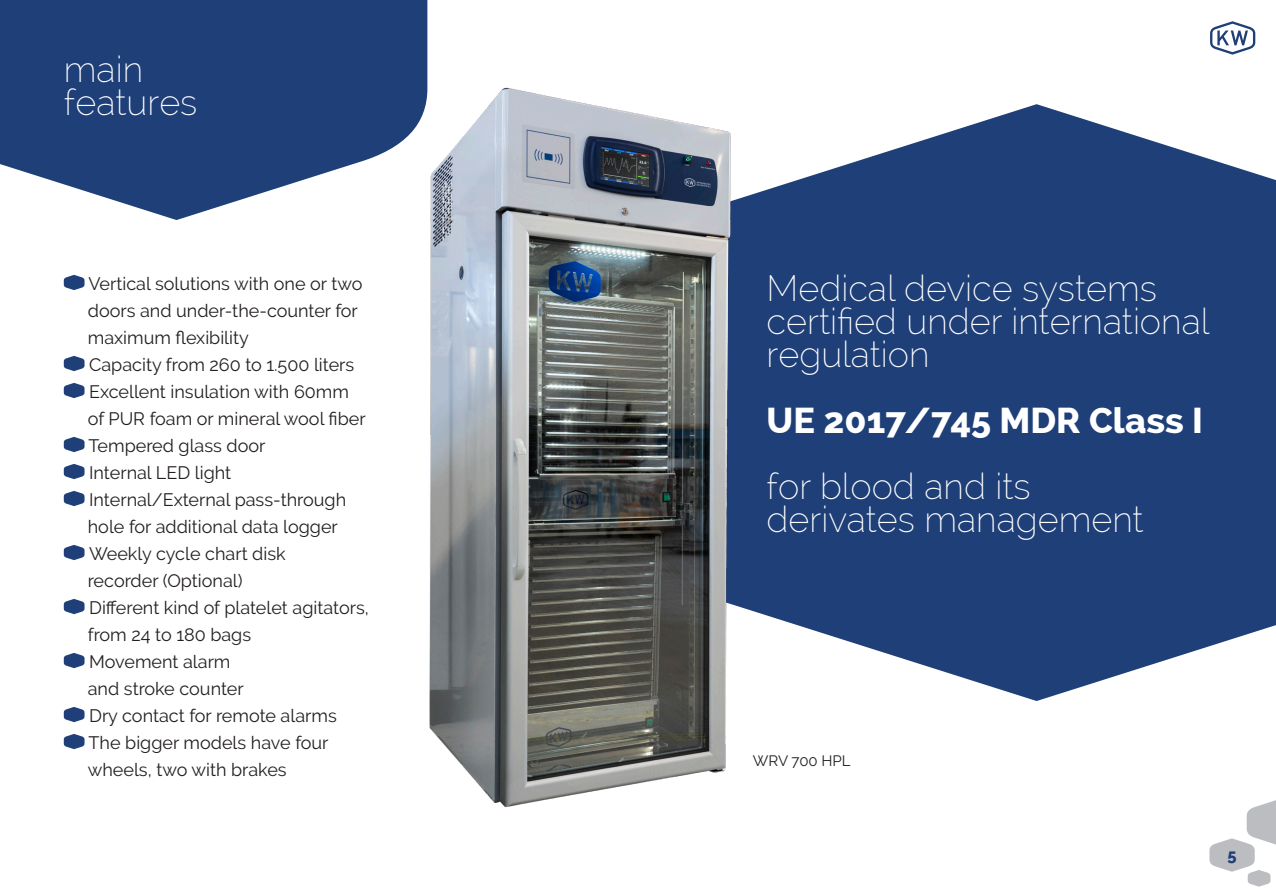
<style>
.page{position:relative;width:1276px;height:893px;background:#fff}
.page>*{position:absolute;margin:0;border:0;box-sizing:border-box;transform-origin:0 0}
.t1{font:200 36px "Raleway";color:#fff}
.t2{font:800 36px "Raleway";color:#fff}
.t3{font:18px/27px "Raleway";color:#231f20}
.t4{font:800 16.5px "Raleway";color:#1f3f78}
.t5{font:15px "Raleway";color:#231f20}
</style>
<div class="page">
<svg style="left:1210px;top:21px;width:45px;height:34px"></svg>
<div style="left:1209px;top:844px;width:45px;height:22px;background:#bcbdc0;border-radius:6px"></div>
<svg style="left:1246px;top:800px;width:30px;height:45px"></svg>
<div style="left:1247px;top:873px;width:23px;height:11px;background:#bcbdc0;border-radius:3px"></div>
<div style="left:64px;top:277px;width:21px;height:11px;background:#1f3f78;border-radius:3px"></div>
<div style="left:64px;top:358px;width:21px;height:11px;background:#1f3f78;border-radius:3px"></div>
<div style="left:64px;top:385px;width:21px;height:11px;background:#1f3f78;border-radius:3px"></div>
<div style="left:64px;top:439px;width:21px;height:11px;background:#1f3f78;border-radius:3px"></div>
<div style="left:64px;top:466px;width:21px;height:11px;background:#1f3f78;border-radius:3px"></div>
<div style="left:64px;top:493px;width:21px;height:11px;background:#1f3f78;border-radius:3px"></div>
<div style="left:64px;top:547px;width:21px;height:11px;background:#1f3f78;border-radius:3px"></div>
<div style="left:64px;top:601px;width:21px;height:11px;background:#1f3f78;border-radius:3px"></div>
<div style="left:64px;top:655px;width:21px;height:11px;background:#1f3f78;border-radius:3px"></div>
<div style="left:64px;top:709px;width:21px;height:11px;background:#1f3f78;border-radius:3px"></div>
<div style="left:64px;top:736px;width:21px;height:11px;background:#1f3f78;border-radius:3px"></div>
<svg style="left:0;top:0;width:427px;height:220px;background:#3e598a"></svg>
<svg style="left:798px;top:104px;width:478px;height:597px;background:#3b5789"></svg>
<img style="left:396px;top:51px;width:402px;height:757px">
<p class="t1" style="left:64px;top:48px;width:81px">main</p>
<p class="t1" style="left:64px;top:81px;width:135px">features</p>
<p class="t3" style="left:88px;top:270px;width:276px">Vertical solutions with one or two doors and under-the-counter for maximum flexibility</p>
<p class="t3" style="left:89px;top:351px;width:267px">Capacity from 260 to 1.500 liters</p>
<p class="t3" style="left:89px;top:378px;width:261px">Excellent insulation with 60mm</p>
<p class="t3" style="left:88px;top:405px;width:279px">of PUR foam or mineral wool fiber</p>
<p class="t3" style="left:89px;top:432px;width:178px">Tempered glass door</p>
<p class="t3" style="left:89px;top:459px;width:144px">Internal LED light</p>
<p class="t3" style="left:88px;top:486px;width:260px">Internal/External pass-through hole for additional data logger</p>
<p class="t3" style="left:89px;top:540px;width:198px">Weekly cycle chart disk</p>
<p class="t3" style="left:88px;top:567px;width:156px">recorder (Optional)</p>
<p class="t3" style="left:88px;top:594px;width:282px">Different kind of platelet agitators, from 24 to 180 bags</p>
<p class="t3" style="left:89px;top:648px;width:143px">Movement alarm</p>
<p class="t3" style="left:88px;top:675px;width:157px">and stroke counter</p>
<p class="t3" style="left:89px;top:702px;width:249px">Dry contact for remote alarms</p>
<p class="t3" style="left:88px;top:729px;width:242px">The bigger models have four wheels, two with brakes</p>
<p class="t1" style="left:766px;top:267px;width:392px">Medical device systems</p>
<p class="t1" style="left:766px;top:300px;width:444px">certified under international</p>
<p class="t1" style="left:766px;top:333px;width:164px">regulation</p>
<p class="t2" style="left:766px;top:400px;width:438px">UE 2017/745 MDR Class I</p>
<p class="t1" style="left:766px;top:465px;width:265px">for blood and its</p>
<p class="t1" style="left:766px;top:498px;width:378px">derivates management</p>
<p class="t5" style="left:753px;top:752px;width:99px">WRV 700 HPL</p>
<p class="t4" style="left:1227px;top:845px;width:11px">5</p>
</div>
